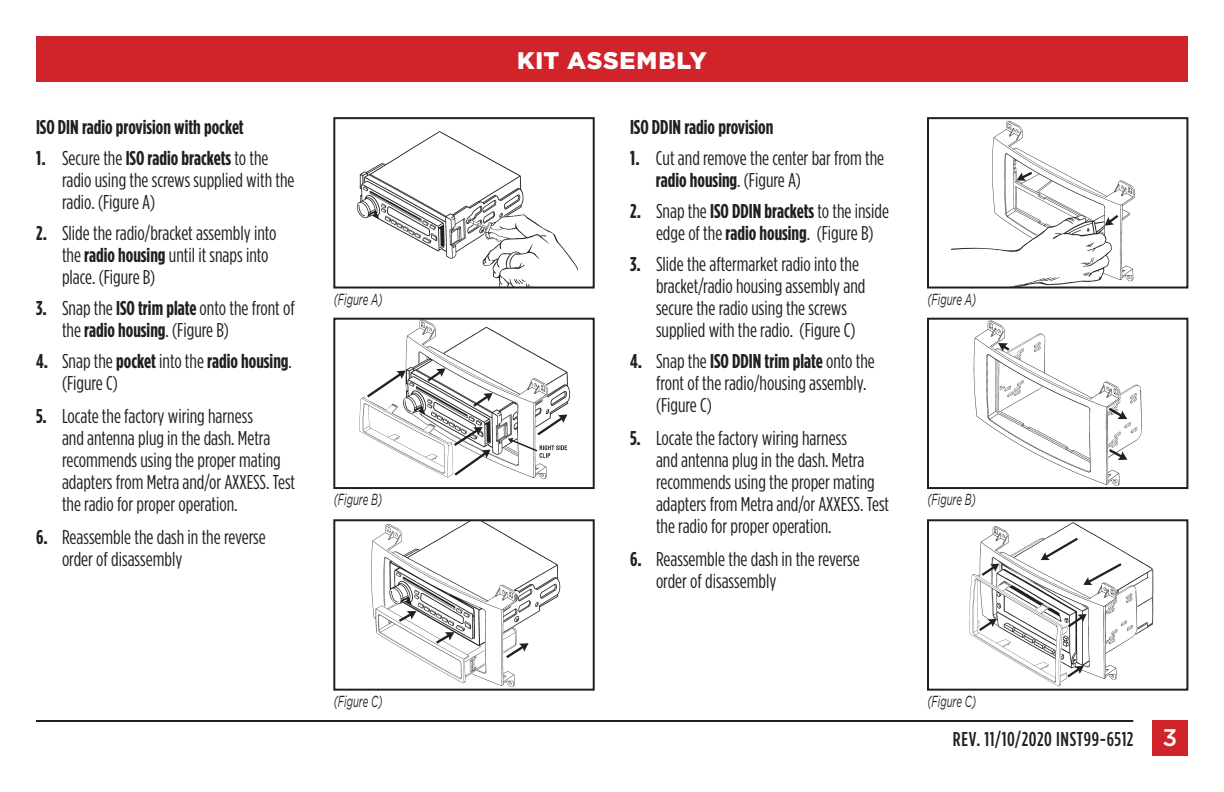
<style>
.page{position:relative;width:1224px;height:792px;background:#fff}
.page>*{position:absolute;margin:0;border:0;box-sizing:border-box;transform-origin:0 0}
.t1{font:900 24px "Gotham";letter-spacing:.03em;color:#fff}
.t2{font:20px/22px "Gotham Condensed";color:#231f20}
.t3{font:700 20px "Gotham Condensed";color:#231f20}
.t4{font:500 20px "Gotham Condensed";letter-spacing:.03em;color:#231f20}
.t5{font:italic 16px "Gotham";color:#231f20;scale:.6 1}
.s1{font-weight:700}
.s2{font-family:"Gotham";font-size:24px;color:#fff}
</style>
<div class="page">
<div style="left:36px;top:36px;width:1152px;height:45px;background:#d1232a"></div>
<hr style="left:36px;top:720px;width:1097px;height:2px;background:#231f20">
<div style="left:1152px;top:720px;width:36px;height:36px;background:#d1232a"></div>
<img style="left:357px;top:131px;width:221px;height:155px">
<div style="left:333px;top:117px;width:262px;height:172px;border:2px solid #231f20"></div>
<img style="left:952px;top:120px;width:183px;height:166px">
<div style="left:927px;top:117px;width:261px;height:172px;border:2px solid #231f20"></div>
<img style="left:359px;top:321px;width:212px;height:159px">
<div style="left:333px;top:318px;width:262px;height:171px;border:2px solid #231f20"></div>
<img style="left:973px;top:321px;width:169px;height:165px">
<div style="left:927px;top:318px;width:261px;height:171px;border:2px solid #231f20"></div>
<img style="left:371px;top:522px;width:190px;height:166px">
<div style="left:333px;top:519px;width:262px;height:172px;border:2px solid #231f20"></div>
<img style="left:969px;top:522px;width:185px;height:165px">
<div style="left:927px;top:519px;width:261px;height:172px;border:2px solid #231f20"></div>
<p class="t3" style="left:36px;top:116px;width:209px">ISO DIN radio provision with pocket</p>
<p class="t2" style="left:62px;top:147px;width:234px;text-indent:-26px"><span class="s1">1.</span> Secure the <span class="s1">ISO radio brackets</span> to the radio using the screws supplied with the radio. (Figure A)</p>
<p class="t2" style="left:62px;top:222px;width:216px;text-indent:-26px"><span class="s1">2.</span> Slide the radio/bracket assembly into the <span class="s1">radio housing</span> until it snaps into place. (Figure B)</p>
<p class="t2" style="left:62px;top:297px;width:234px;text-indent:-26px"><span class="s1">3.</span> Snap the <span class="s1">ISO trim plate</span> onto the front of the <span class="s1">radio housing</span>. (Figure B)</p>
<p class="t2" style="left:62px;top:350px;width:231px;text-indent:-26px"><span class="s1">4.</span> Snap the <span class="s1">pocket</span> into the <span class="s1">radio housing</span>. (Figure C)</p>
<p class="t2" style="left:62px;top:405px;width:235px;text-indent:-26px"><span class="s1">5.</span> Locate the factory wiring harness<br>and antenna plug in the dash. Metra recommends using the proper mating adapters from Metra and/or AXXESS. Test the radio for proper operation.</p>
<p class="t2" style="left:62px;top:526px;width:205px;text-indent:-26px"><span class="s1">6.</span> Reassemble the dash in the reverse order of disassembly</p>
<p class="t1" style="left:517px;top:47px;width:191px">KIT ASSEMBLY</p>
<p class="t3" style="left:630px;top:116px;width:145px">ISO DDIN radio provision</p>
<p class="t2" style="left:656px;top:147px;width:230px;text-indent:-26px"><span class="s1">1.</span> Cut and remove the center bar from the <span class="s1">radio housing</span>. (Figure A)</p>
<p class="t2" style="left:630px;top:200px;width:261px;text-align:center"><span class="s1">2.</span> Snap the <span class="s1">ISO DDIN brackets</span> to the inside edge of the <span class="s1">radio housing</span>. (Figure B)</p>
<p class="t2" style="left:656px;top:253px;width:211px;text-indent:-26px"><span class="s1">3.</span> Slide the aftermarket radio into the bracket/radio housing assembly and secure the radio using the screws supplied with the radio. (Figure C)</p>
<p class="t2" style="left:656px;top:350px;width:220px;text-indent:-26px"><span class="s1">4.</span> Snap the <span class="s1">ISO DDIN trim plate</span> onto the front of the radio/housing assembly. (Figure C)</p>
<p class="t2" style="left:656px;top:427px;width:235px;text-indent:-26px"><span class="s1">5.</span> Locate the factory wiring harness<br>and antenna plug in the dash. Metra recommends using the proper mating adapters from Metra and/or AXXESS. Test the radio for proper operation.</p>
<p class="t2" style="left:656px;top:548px;width:205px;text-indent:-26px"><span class="s1">6.</span> Reassemble the dash in the reverse order of disassembly</p>
<p class="t5" style="left:334px;top:290px;width:83px">(Figure A)</p>
<p class="t5" style="left:927px;top:290px;width:83px">(Figure A)</p>
<p class="t5" style="left:334px;top:491px;width:83px">(Figure B)</p>
<p class="t5" style="left:927px;top:491px;width:83px">(Figure B)</p>
<p class="t5" style="left:334px;top:692px;width:83px">(Figure C)</p>
<p class="t5" style="left:927px;top:692px;width:83px">(Figure C)</p>
<p class="t4" style="left:953px;top:728px;width:226px">REV. 11/10/2020 INST99-6512 <span class="s2">3</span></p>
</div>
